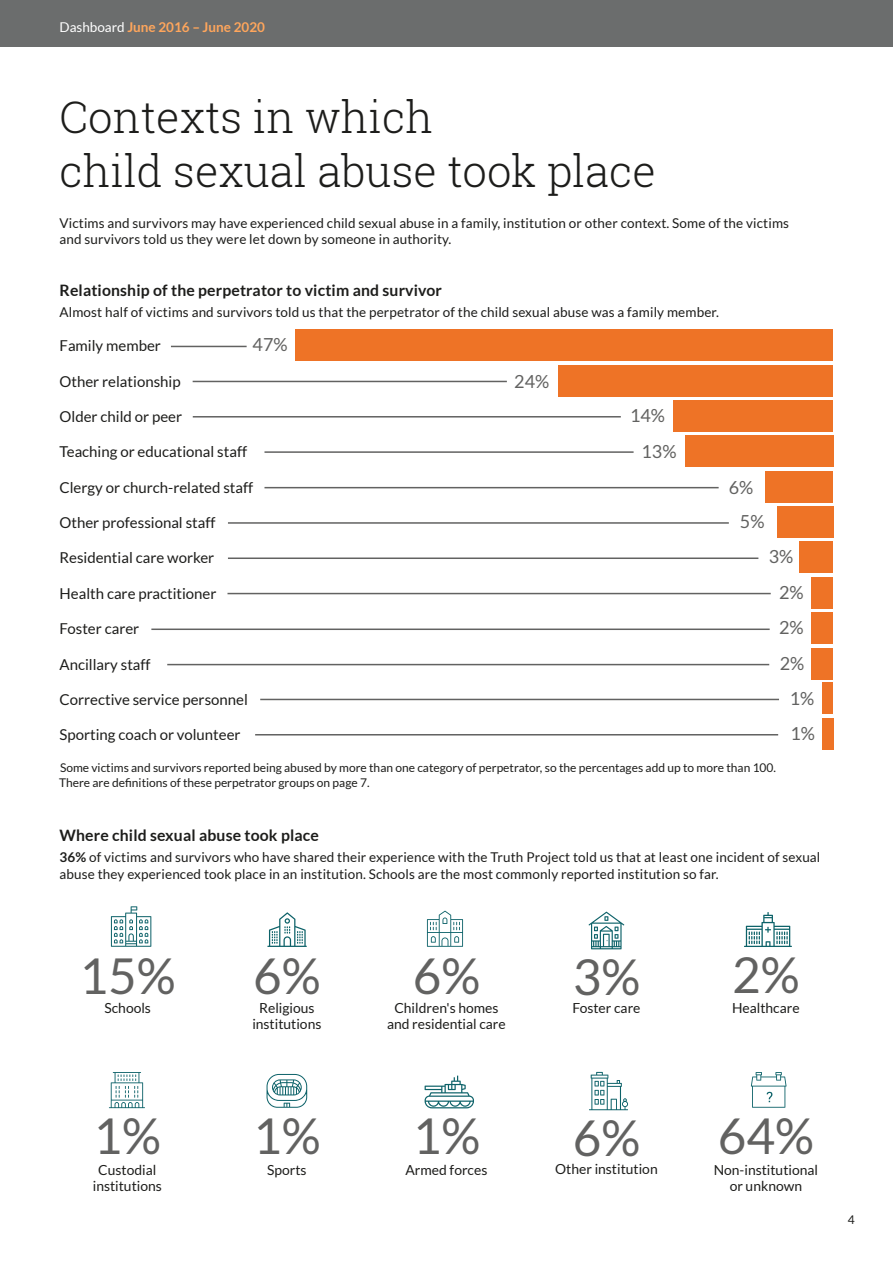
<style>
.page{position:relative;width:893px;height:1263px;background:#fff}
.page>*{position:absolute;margin:0;border:0;box-sizing:border-box;transform-origin:0 0}
.t1{font:49.5px "Lato";color:#626261}
.t2{font:300 43.5px/54px "Roboto Slab";color:#1d1d1b}
.t3{font:18px/35.5px "Lato";color:#626261}
.t4{font:700 15.75px "Lato";letter-spacing:.01em;color:#1d1d1b}
.t5{font:15px "Lato";color:#1d1d1b}
.t6{font:13.8px/16.6px "Lato";color:#1d1d1b;text-align:center}
.t7{font:13.5px/16.5px "Lato";letter-spacing:.01em;color:#1d1d1b}
.t8{font:700 13.5px "Lato";color:#ffa65c}
.t9{font:12px/15px "Lato";color:#1d1d1b}
.s1{font-weight:400;color:#fff}
.s2{font-weight:700}
</style>
<div class="page">
<svg style="left:111px;top:906px;width:40px;height:41px"></svg>
<svg style="left:427px;top:911px;width:36px;height:36px"></svg>
<svg style="left:589px;top:1072px;width:39px;height:38px"></svg>
<svg style="left:267px;top:912px;width:40px;height:35px"></svg>
<svg style="left:589px;top:912px;width:35px;height:37px"></svg>
<svg style="left:744px;top:912px;width:48px;height:35px"></svg>
<svg style="left:109px;top:1072px;width:36px;height:36px"></svg>
<svg style="left:751px;top:1072px;width:35px;height:36px"></svg>
<div style="left:799px;top:542px;width:34px;height:31px;background:#ee7326"></div>
<div style="left:811px;top:648px;width:22px;height:31px;background:#ee7326"></div>
<div style="left:822px;top:718px;width:11px;height:31px;background:#ee7326"></div>
<div style="left:811px;top:613px;width:22px;height:31px;background:#ee7326"></div>
<div style="left:811px;top:577px;width:22px;height:31px;background:#ee7326"></div>
<div style="left:822px;top:683px;width:11px;height:31px;background:#ee7326"></div>
<div style="left:777px;top:506px;width:56px;height:32px;background:#ee7326"></div>
<div style="left:765px;top:471px;width:68px;height:31px;background:#ee7326"></div>
<div style="left:685px;top:436px;width:148px;height:31px;background:#ee7326"></div>
<div style="left:673px;top:400px;width:160px;height:32px;background:#ee7326"></div>
<div style="left:559px;top:365px;width:274px;height:31px;background:#ee7326"></div>
<hr style="left:171px;top:346px;width:76px;height:1px;background:#626261">
<hr style="left:264px;top:451px;width:370px;height:2px;background:#626261">
<hr style="left:193px;top:381px;width:314px;height:1px;background:#626261">
<hr style="left:227px;top:593px;width:544px;height:1px;background:#626261">
<hr style="left:167px;top:664px;width:602px;height:1px;background:#626261">
<hr style="left:255px;top:734px;width:523px;height:1px;background:#626261">
<hr style="left:228px;top:557px;width:530px;height:2px;background:#626261">
<hr style="left:151px;top:628px;width:619px;height:2px;background:#626261">
<hr style="left:260px;top:699px;width:519px;height:1px;background:#626261">
<hr style="left:228px;top:522px;width:501px;height:2px;background:#626261">
<hr style="left:264px;top:487px;width:455px;height:1px;background:#626261">
<hr style="left:193px;top:416px;width:428px;height:1px;background:#626261">
<div style="left:295px;top:330px;width:538px;height:31px;background:#ee7326"></div>
<svg style="left:267px;top:1074px;width:40px;height:34px"></svg>
<svg style="left:425px;top:1075px;width:49px;height:33px"></svg>
<div style="left:0;top:0;width:893px;height:47px;background:#6b6d6d"></div>
<p class="t8" style="left:60px;top:19px;width:207px"><span class="s1">Dashboard</span> June 2016 – June 2020</p>
<h2 class="t2" style="left:60px;top:89px;width:598px">Contexts in which<br>child sexual abuse took place</h2>
<p class="t7" style="left:60px;top:214px;width:731px">Victims and survivors may have experienced child sexual abuse in a family, institution or other context. Some of the victims and survivors told us they were let down by someone in authority.</p>
<p class="t4" style="left:60px;top:281px;width:384px">Relationship of the perpetrator to victim and survivor</p>
<p class="t7" style="left:60px;top:304px;width:661px">Almost half of victims and survivors told us that the perpetrator of the child sexual abuse was a family member.</p>
<h3 class="t3" style="left:253px;top:327px;width:37px">47%</h3>
<p class="t5" style="left:60px;top:338px;width:103px">Family member</p>
<p class="t5" style="left:60px;top:373px;width:123px">Other relationship</p>
<p class="t5" style="left:60px;top:408px;width:124px">Older child or peer</p>
<p class="t5" style="left:60px;top:444px;width:189px">Teaching or educational staff</p>
<p class="t5" style="left:60px;top:479px;width:195px">Clergy or church-related staff</p>
<p class="t5" style="left:60px;top:514px;width:157px">Other professional staff</p>
<p class="t5" style="left:60px;top:549px;width:156px">Residential care worker</p>
<p class="t5" style="left:60px;top:585px;width:158px">Health care practitioner</p>
<p class="t5" style="left:60px;top:620px;width:81px">Foster carer</p>
<p class="t5" style="left:60px;top:656px;width:93px">Ancillary staff</p>
<p class="t5" style="left:60px;top:691px;width:190px">Corrective service personnel</p>
<p class="t5" style="left:60px;top:726px;width:183px">Sporting coach or volunteer</p>
<h3 class="t3" style="left:514px;top:364px;width:37px">24%</h3>
<h3 class="t3" style="left:641px;top:398px;width:37px;text-indent:-11px">14%<br>13%</h3>
<h3 class="t3" style="left:740px;top:470px;width:26px;line-height:34.7px;text-indent:-11px">6%<br>5%</h3>
<h3 class="t3" style="left:769px;top:539px;width:26px">3%</h3>
<h3 class="t3" style="left:779px;top:574px;width:26px">2%</h3>
<h3 class="t3" style="left:779px;top:610px;width:26px">2%</h3>
<h3 class="t3" style="left:780px;top:646px;width:26px">2%</h3>
<h3 class="t3" style="left:790px;top:680px;width:26px">1%</h3>
<h3 class="t3" style="left:790px;top:716px;width:26px">1%</h3>
<p class="t9" style="left:59px;top:760px;width:718px">Some victims and survivors reported being abused by more than one category of perpetrator, so the percentages add up to more than 100.<br>There are definitions of these perpetrator groups on page 7.</p>
<p class="t4" style="left:60px;top:827px;width:261px">Where child sexual abuse took place</p>
<p class="t7" style="left:60px;top:849px;width:762px"><span class="s2">36%</span> of victims and survivors who have shared their experience with the Truth Project told us that at least one incident of sexual abuse they experienced took place in an institution. Schools are the most commonly reported institution so far.</p>
<h1 class="t1" style="left:80px;top:949px;width:98px">15%</h1>
<p class="t6" style="left:104px;top:999px;width:48px">Schools</p>
<h1 class="t1" style="left:253px;top:949px;width:69px">6%</h1>
<p class="t6" style="left:252px;top:999px;width:71px">Religious institutions</p>
<h1 class="t1" style="left:413px;top:949px;width:69px">6%</h1>
<p class="t6" style="left:387px;top:999px;width:120px">Children's homes and residential care</p>
<h1 class="t1" style="left:573px;top:949px;width:69px">3%</h1>
<p class="t6" style="left:572px;top:999px;width:70px">Foster care</p>
<h1 class="t1" style="left:732px;top:947px;width:69px">2%</h1>
<p class="t6" style="left:732px;top:999px;width:69px">Healthcare</p>
<h1 class="t1" style="left:94px;top:1109px;width:69px">1%</h1>
<p class="t6" style="left:93px;top:1161px;width:71px">Custodial institutions</p>
<h1 class="t1" style="left:253px;top:1109px;width:69px">1%</h1>
<p class="t6" style="left:267px;top:1161px;width:41px">Sports</p>
<h1 class="t1" style="left:413px;top:1109px;width:69px">1%</h1>
<p class="t6" style="left:405px;top:1161px;width:83px">Armed forces</p>
<h1 class="t1" style="left:573px;top:1110px;width:69px">6%</h1>
<p class="t6" style="left:555px;top:1161px;width:104px">Other institution</p>
<h1 class="t1" style="left:718px;top:1109px;width:98px">64%</h1>
<p class="t6" style="left:714px;top:1161px;width:106px">Non-institutional or unknown</p>
<p class="t9" style="left:848px;top:1212px;width:8px">4</p>
</div>
